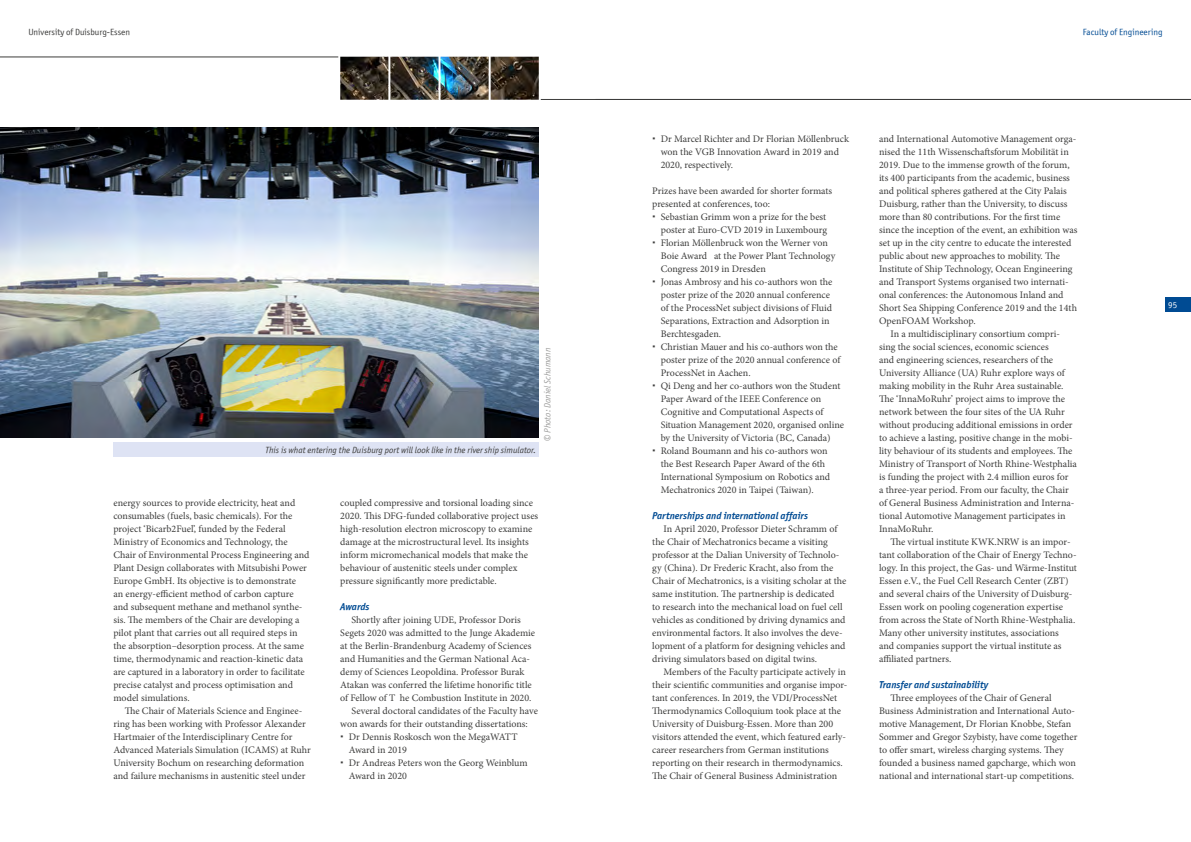
<style>
.page{position:relative;width:1191px;height:842px;background:#fff}
.page>*{position:absolute;margin:0;border:0;box-sizing:border-box;transform-origin:0 0}
.t1{font:10px/13px "Minion Pro";letter-spacing:-.005em;color:#3c3c3b}
.t2{font:italic 10px "Officina Sans ITCTT Bold";color:#004b93}
.t3{font:italic 9px "Officina Sans ITCTT Book";color:#3c3c3b}
.t4{font:9px "Officina Sans ITCTT Book";color:#3c3c3b}
.t5{font:italic 9px "Officina Sans ITCTT Book";color:#9d9d9c}
.t6{font:9px "Officina Sans ITCTT Book";color:#004b93}
.t7{font:9px "Officina Sans ITCTT Book";color:#fff}
.s1{font-style:normal}
</style>
<div class="page">
<div style="left:113px;top:442px;width:426px;height:14px;background:#dee3f4"></div>
<div style="left:1164px;top:298px;width:27px;height:14px;background:#004b93"></div>
<hr style="left:0;top:57px;width:338px;height:1px;background:#3c3c3b">
<hr style="left:541px;top:99px;width:650px;height:1px;background:#3c3c3b">
<img style="left:0;top:128px;width:539px;height:309px">
<img style="left:340px;top:57px;width:199px;height:43px">
<p class="t4" style="left:28px;top:27px;width:103px">University of Duisburg-Essen</p>
<p class="t6" style="left:1083px;top:27px;width:81px">Faculty of Engineering</p>
<p class="t3" style="left:266px;top:444px;width:272px">This is what entering the Duisburg port will look like in the river ship simulator.</p>
<p class="t5" style="left:542px;top:441px;width:95px;rotate:-90deg"><span class="s1">©</span> Photo: Daniel Schumann</p>
<p class="t1" style="left:113px;top:496px;width:198px">energy sources to provide electricity, heat and consumables (fuels, basic chemicals). For the project ‘Bicarb2Fuel’, funded by the Federal Ministry of Economics and Technology, the Chair of Environmental Process Engineering and Plant Design collaborates with Mitsubishi Power Europe GmbH. Its objective is to demonstrate<br>an energy-efficient method of carbon capture and subsequent methane and methanol synthe&shy;sis. The members of the Chair are developing a pilot plant that carries out all required steps in the absorption–desorption process. At the same time, thermodynamic and reaction-kinetic data are captured in a laboratory in order to facilitate precise catalyst and process optimisation and model simulations.</p>
<p class="t1" style="left:113px;top:704px;width:199px;text-indent:11px">The Chair of Materials Science and Enginee&shy;ring has been working with Professor Alexander Hartmaier of the Interdisciplinary Centre for Advanced Materials Simulation (ICAMS) at Ruhr University Bochum on researching deformation and failure mechanisms in austenitic steel under</p>
<p class="t1" style="left:340px;top:496px;width:199px">coupled compressive and torsional loading since 2020. This DFG-funded collaborative project uses high-resolution electron microscopy to examine damage at the microstructural level. Its insights inform micromechanical models that make the behaviour of austenitic steels under complex pressure significantly more predictable.</p>
<p class="t2" style="left:340px;top:600px;width:31px">Awards</p>
<p class="t1" style="left:352px;top:613px;width:171px">Shortly after joining UDE, Professor Doris</p>
<p class="t1" style="left:340px;top:626px;width:196px">Segets 2020 was admitted to the Junge Akademie</p>
<p class="t1" style="left:340px;top:639px;width:193px">at the Berlin-Brandenburg Academy of Sciences</p>
<p class="t1" style="left:340px;top:652px;width:191px">and Humanities and the German National Aca-</p>
<p class="t1" style="left:340px;top:665px;width:186px">demy of Sciences Leopoldina. Professor Burak</p>
<p class="t1" style="left:340px;top:678px;width:193px">Atakan was conferred the lifetime honorific title</p>
<p class="t1" style="left:340px;top:691px;width:193px">of Fellow of T he Combustion Institute in 2020.</p>
<p class="t1" style="left:352px;top:704px;width:188px">Several doctoral candidates of the Faculty have</p>
<p class="t1" style="left:340px;top:717px;width:189px">won awards for their outstanding dissertations:</p>
<p class="t1" style="left:349px;top:730px;width:170px">Dr Dennis Roskosch won the MegaWATT</p>
<p class="t1" style="left:349px;top:743px;width:60px">Award in 2019</p>
<p class="t1" style="left:349px;top:756px;width:180px">Dr Andreas Peters won the Georg Weinblum</p>
<p class="t1" style="left:349px;top:769px;width:60px">Award in 2020</p>
<p class="t1" style="left:660px;top:132px;width:190px">Dr Marcel Richter and Dr Florian Möllenbruck won the VGB Innovation Award in 2019 and<br>2020, respectively.</p>
<p class="t1" style="left:652px;top:184px;width:181px">Prizes have been awarded for shorter formats presented at conferences, too:</p>
<p class="t1" style="left:660px;top:210px;width:185px">Sebastian Grimm won a prize for the best poster at Euro-CVD 2019 in Luxembourg Florian Möllenbruck won the Werner von Boie Award at the Power Plant Technology Congress 2019 in Dresden<br>Jonas Ambrosy and his co-authors won the poster prize of the 2020 annual conference<br>of the ProcessNet subject divisions of Fluid Separations, Extraction and Adsorption in Berchtesgaden.<br>Christian Mauer and his co-authors won the poster prize of the 2020 annual conference of ProcessNet in Aachen.<br>Qi Deng and her co-authors won the Student Paper Award of the IEEE Conference on Cognitive and Computational Aspects of Situation Management 2020, organised online by the University of Victoria (BC, Canada)<br>Roland Boumann and his co-authors won<br>the Best Research Paper Award of the 6th International Symposium on Robotics and Mechatronics 2020 in Taipei (Taiwan).</p>
<p class="t2" style="left:652px;top:509px;width:157px">Partnerships and international affairs</p>
<p class="t1" style="left:652px;top:522px;width:196px;text-indent:11px">In April 2020, Professor Dieter Schramm of the Chair of Mechatronics became a visiting professor at the Dalian University of Technolo&shy;gy (China). Dr Frederic Kracht, also from the Chair of Mechatronics, is a visiting scholar at the same institution. The partnership is dedicated<br>to research into the mechanical load on fuel cell vehicles as conditioned by driving dynamics and environmental factors. It also involves the deve&shy;lopment of a platform for designing vehicles and driving simulators based on digital twins.</p>
<p class="t1" style="left:652px;top:665px;width:197px;text-indent:11px">Members of the Faculty participate actively in their scientific communities and organise impor&shy;tant conferences. In 2019, the VDI/ProcessNet Thermodynamics Colloquium took place at the University of Duisburg-Essen. More than 200 visitors attended the event, which featured early&shy;career researchers from German institutions reporting on their research in thermodynamics.<br>The Chair of General Business Administration</p>
<p class="t1" style="left:879px;top:132px;width:199px">and International Automotive Management orga-</p>
<p class="t1" style="left:879px;top:145px;width:191px">nised the 11th Wissenschaftsforum Mobilität in</p>
<p class="t1" style="left:879px;top:158px;width:192px">2019. Due to the immense growth of the forum,</p>
<p class="t1" style="left:879px;top:171px;width:192px">its 400 participants from the academic, business</p>
<p class="t1" style="left:879px;top:184px;width:189px">and political spheres gathered at the City Palais</p>
<p class="t1" style="left:879px;top:197px;width:190px">Duisburg, rather than the University, to discuss</p>
<p class="t1" style="left:879px;top:210px;width:183px">more than 80 contributions. For the first time</p>
<p class="t1" style="left:879px;top:223px;width:200px">since the inception of the event, an exhibition was</p>
<p class="t1" style="left:879px;top:236px;width:194px">set up in the city centre to educate the interested</p>
<p class="t1" style="left:879px;top:249px;width:182px">public about new approaches to mobility. The</p>
<p class="t1" style="left:879px;top:262px;width:195px">Institute of Ship Technology, Ocean Engineering</p>
<p class="t1" style="left:879px;top:275px;width:191px">and Transport Systems organised two internati-</p>
<p class="t1" style="left:879px;top:288px;width:186px">onal conferences: the Autonomous Inland and</p>
<p class="t1" style="left:879px;top:301px;width:199px">Short Sea Shipping Conference 2019 and the 14th</p>
<p class="t1" style="left:879px;top:314px;width:98px">OpenFOAM Workshop.</p>
<p class="t1" style="left:890px;top:327px;width:171px">In a multidisciplinary consortium compri-</p>
<p class="t1" style="left:879px;top:340px;width:171px">sing the social sciences, economic sciences</p>
<p class="t1" style="left:879px;top:353px;width:176px">and engineering sciences, researchers of the</p>
<p class="t1" style="left:879px;top:366px;width:187px">University Alliance (UA) Ruhr explore ways of</p>
<p class="t1" style="left:879px;top:379px;width:186px">making mobility in the Ruhr Area sustainable.</p>
<p class="t1" style="left:879px;top:392px;width:188px">The ‘InnaMoRuhr’ project aims to improve the</p>
<p class="t1" style="left:879px;top:405px;width:187px">network between the four sites of the UA Ruhr</p>
<p class="t1" style="left:879px;top:418px;width:195px">without producing additional emissions in order</p>
<p class="t1" style="left:879px;top:431px;width:195px">to achieve a lasting, positive change in the mobi-</p>
<p class="t1" style="left:879px;top:444px;width:195px">lity behaviour of its students and employees. The</p>
<p class="t1" style="left:879px;top:457px;width:199px">Ministry of Transport of North Rhine-Westphalia</p>
<p class="t1" style="left:879px;top:470px;width:191px">is funding the project with 2.4 million euros for</p>
<p class="t1" style="left:879px;top:483px;width:191px">a three-year period. From our faculty, the Chair</p>
<p class="t1" style="left:879px;top:496px;width:197px">of General Business Administration and Interna-</p>
<p class="t1" style="left:879px;top:509px;width:188px">tional Automotive Management participates in</p>
<p class="t1" style="left:879px;top:522px;width:56px">InnaMoRuhr.</p>
<p class="t1" style="left:890px;top:535px;width:182px">The virtual institute KWK.NRW is an impor-</p>
<p class="t1" style="left:879px;top:548px;width:199px">tant collaboration of the Chair of Energy Techno-</p>
<p class="t1" style="left:879px;top:561px;width:199px">logy. In this project, the Gas- und Wärme-Institut</p>
<p class="t1" style="left:879px;top:574px;width:191px">Essen e.V., the Fuel Cell Research Center (ZBT)</p>
<p class="t1" style="left:879px;top:587px;width:195px">and several chairs of the University of Duisburg-</p>
<p class="t1" style="left:879px;top:600px;width:185px">Essen work on pooling cogeneration expertise</p>
<p class="t1" style="left:879px;top:613px;width:198px">from across the State of North Rhine-Westphalia.</p>
<p class="t1" style="left:879px;top:626px;width:181px">Many other university institutes, associations</p>
<p class="t1" style="left:879px;top:639px;width:184px">and companies support the virtual institute as</p>
<p class="t1" style="left:879px;top:652px;width:74px">affiliated partners.</p>
<p class="t2" style="left:879px;top:678px;width:111px">Transfer and sustainability</p>
<p class="t1" style="left:879px;top:691px;width:200px;text-indent:11px">Three employees of the Chair of General Business Administration and International Auto&shy;motive Management, Dr Florian Knobbe, Stefan Sommer and Gregor Szybisty, have come together to offer smart, wireless charging systems. They founded a business named gapcharge, which won national and international start-up competitions.</p>
<p class="t7" style="left:1168px;top:299px;width:10px">95</p>
</div>
